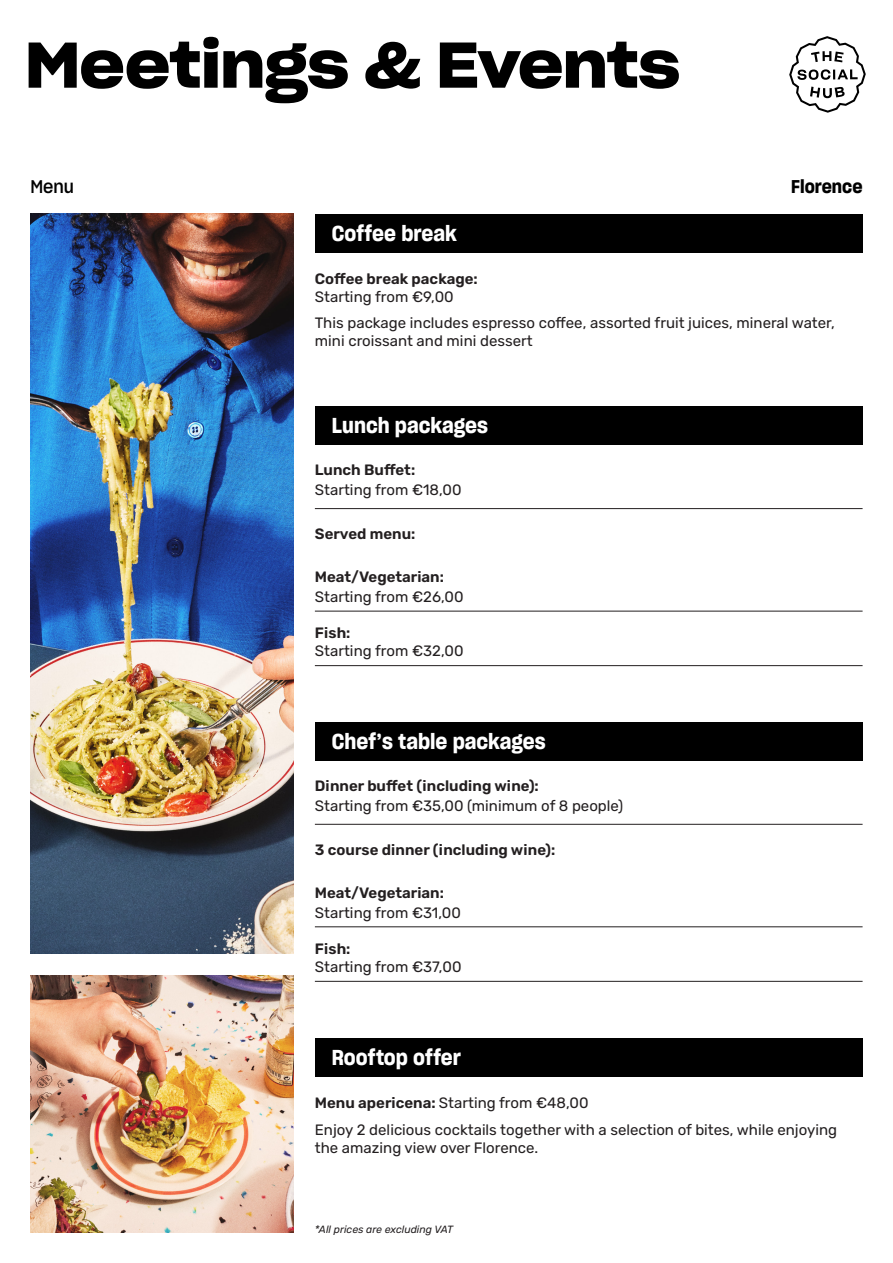
<style>
.page{position:relative;width:893px;height:1263px;background:#fff}
.page>*{position:absolute;margin:0;border:0;box-sizing:border-box;transform-origin:0 0}
.t1{font:63px "Sharp Grotesk Sm Bold 22";letter-spacing:-.01em;color:#000}
.t2{font:21px "Sharp Grotesk Sm Bold 18";color:#fff}
.t3{font:18px "Sharp Grotesk Sm Bold 18";color:#000}
.t4{font:18px "Sharp Grotesk Medium 18";color:#000}
.t5{font:15px/18px "Rubik";color:#231f20}
.t6{font:600 15px/18px "Rubik";color:#231f20}
.t7{font:italic 10.5px "Rubik";color:#231f20}
.s1{font-weight:400}
.s2{font-weight:600}
</style>
<div class="page">
<svg style="left:789px;top:36px;width:77px;height:77px"></svg>
<div style="left:315px;top:406px;width:548px;height:39px;background:#000"></div>
<div style="left:315px;top:722px;width:548px;height:38px;background:#000"></div>
<div style="left:315px;top:1038px;width:548px;height:38px;background:#000"></div>
<div style="left:315px;top:214px;width:548px;height:38px;background:#000"></div>
<img style="left:30px;top:975px;width:264px;height:257px">
<img style="left:30px;top:214px;width:264px;height:740px">
<hr style="left:315px;top:508px;width:548px;height:1px;background:#231f20">
<hr style="left:315px;top:611px;width:548px;height:1px;background:#231f20">
<hr style="left:315px;top:665px;width:548px;height:1px;background:#231f20">
<hr style="left:315px;top:824px;width:548px;height:1px;background:#231f20">
<hr style="left:315px;top:926px;width:548px;height:1px;background:#231f20">
<hr style="left:315px;top:981px;width:548px;height:1px;background:#231f20">
<p class="t1" style="left:25px;top:12px;width:656px">Meetings &amp; Events</p>
<p class="t4" style="left:30px;top:172px;width:45px">Menu</p>
<p class="t3" style="left:791px;top:173px;width:73px">Florence</p>
<p class="t2" style="left:332px;top:217px;width:126px">Coffee break</p>
<p class="t6" style="left:315px;top:270px;width:164px">Coffee break package:<br><span class="s1">Starting from €9,00</span></p>
<p class="t5" style="left:315px;top:315px;width:521px">This package includes espresso coffee, assorted fruit juices, mineral water, mini croissant and mini dessert</p>
<p class="t2" style="left:332px;top:410px;width:158px">Lunch packages</p>
<p class="t5" style="left:315px;top:461px;width:148px;line-height:19.5px"><span class="s2">Lunch Buffet:<br></span>Starting from €18,00</p>
<p class="t6" style="left:315px;top:525px;width:102px">Served menu:</p>
<p class="t5" style="left:315px;top:568px;width:150px;line-height:19.5px"><span class="s2">Meat/Vegetarian:<br></span>Starting from €26,00</p>
<p class="t5" style="left:315px;top:624px;width:150px"><span class="s2">Fish:<br></span>Starting from €32,00</p>
<p class="t2" style="left:332px;top:726px;width:215px">Chef’s table packages</p>
<p class="t5" style="left:315px;top:776px;width:310px;line-height:19.5px"><span class="s2">Dinner buffet (including wine):<br></span>Starting from €35,00 (minimum of 8 people)</p>
<p class="t6" style="left:315px;top:841px;width:242px">3 course dinner (including wine):</p>
<p class="t5" style="left:315px;top:883px;width:148px;line-height:19.5px"><span class="s2">Meat/Vegetarian:<br></span>Starting from €31,00</p>
<p class="t5" style="left:315px;top:940px;width:148px"><span class="s2">Fish:<br></span>Starting from €37,00</p>
<p class="t2" style="left:332px;top:1041px;width:131px">Rooftop offer</p>
<p class="t5" style="left:315px;top:1094px;width:275px"><span class="s2">Menu apericena:</span> Starting from €48,00</p>
<p class="t5" style="left:315px;top:1121px;width:524px">Enjoy 2 delicious cocktails together with a selection of bites, while enjoying the amazing view over Florence.</p>
<p class="t7" style="left:315px;top:1223px;width:140px">*All prices are excluding VAT</p>
</div>
